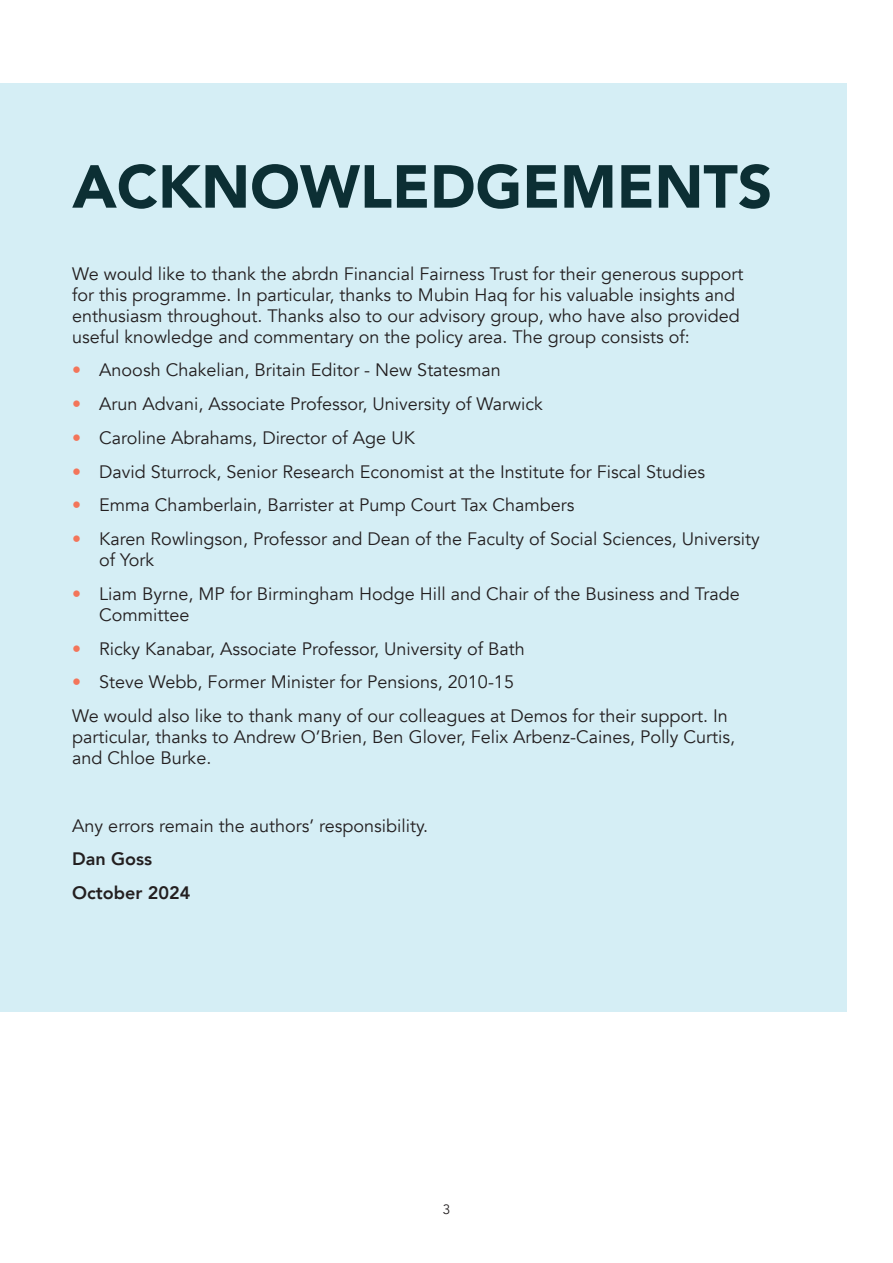
<style>
.page{position:relative;width:893px;height:1263px;background:#fff}
.page>*{position:absolute;margin:0;border:0;box-sizing:border-box;transform-origin:0 0}
.t1{font:900 60px "Avenir";color:#0c2f34}
.Body{font:18px/21px "Avenir";color:#231f20}
.Body-2{font:800 18px "Avenir";color:#231f20}
.t2{font:13.5px "Avenir";color:#231f20}
.s1{font-weight:900;color:#f3755a}
</style>
<div class="page">
<div style="left:0;top:83px;width:846px;height:928px;background:#d5eef5"></div>
<h1 class="t1" style="left:72px;top:135px;width:701px">ACKNOWLEDGEMENTS</h1>
<p class="Body" style="left:72px;top:263px;width:673px">We would like to thank the abrdn Financial Fairness Trust for their generous support for this programme. In particular, thanks to Mubin Haq for his valuable insights and enthusiasm throughout. Thanks also to our advisory group, who have also provided useful knowledge and commentary on the policy area. The group consists of:</p>
<p class="Body" style="left:72px;top:360px;width:430px"><span class="s1">•</span> Anoosh Chakelian, Britain Editor - New Statesman</p>
<p class="Body" style="left:72px;top:394px;width:472px"><span class="s1">•</span> Arun Advani, Associate Professor, University of Warwick</p>
<p class="Body" style="left:72px;top:427px;width:344px"><span class="s1">•</span> Caroline Abrahams, Director of Age UK</p>
<p class="Body" style="left:72px;top:461px;width:634px"><span class="s1">•</span> David Sturrock, Senior Research Economist at the Institute for Fiscal Studies</p>
<p class="Body" style="left:72px;top:495px;width:504px"><span class="s1">•</span> Emma Chamberlain, Barrister at Pump Court Tax Chambers</p>
<p class="Body" style="left:99px;top:529px;width:662px;text-indent:-27px"><span class="s1">•</span> Karen Rowlingson, Professor and Dean of the Faculty of Social Sciences, University of York</p>
<p class="Body" style="left:99px;top:583px;width:642px;text-indent:-27px"><span class="s1">•</span> Liam Byrne, MP for Birmingham Hodge Hill and Chair of the Business and Trade<br>Committee</p>
<p class="Body" style="left:72px;top:638px;width:454px"><span class="s1">•</span> Ricky Kanabar, Associate Professor, University of Bath</p>
<p class="Body" style="left:72px;top:672px;width:443px"><span class="s1">•</span> Steve Webb, Former Minister for Pensions, 2010-15</p>
<p class="Body" style="left:72px;top:706px;width:664px">We would also like to thank many of our colleagues at Demos for their support. In particular, thanks to Andrew O’Brien, Ben Glover, Felix Arbenz-Caines, Polly Curtis, and Chloe Burke.</p>
<p class="Body" style="left:72px;top:815px;width:357px">Any errors remain the authors’ responsibility.</p>
<p class="Body-2" style="left:72px;top:845px;width:81px">Dan Goss</p>
<p class="Body-2" style="left:72px;top:879px;width:120px">October 2024</p>
<p class="t2" style="left:443px;top:1201px;width:9px">3</p>
</div>
